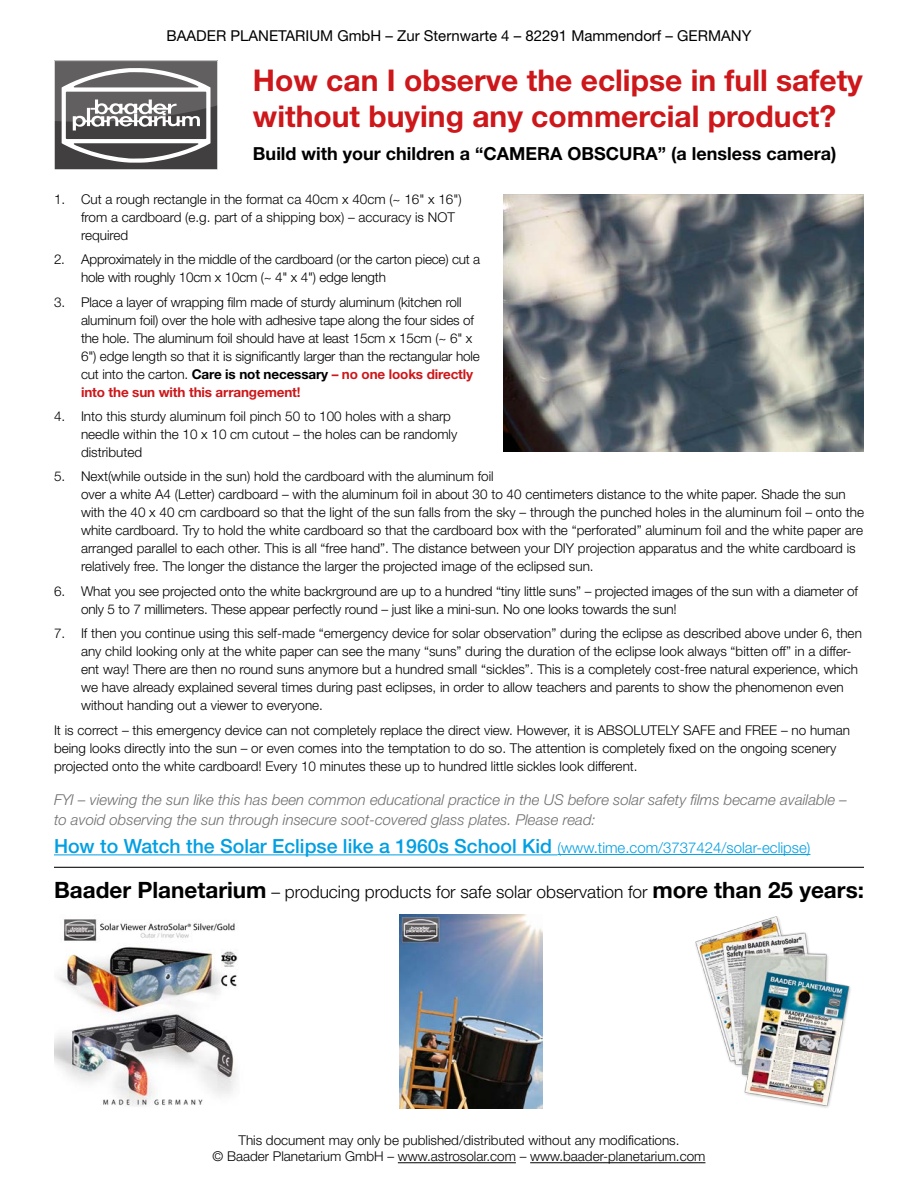
<style>
.page{position:relative;width:918px;height:1188px;background:#fff}
.page>*{position:absolute;margin:0;border:0;box-sizing:border-box;transform-origin:0 0}
.t1{font:700 30px/36px "Helvetica Neue LT Std";color:#cd171a}
.t2{font:500 19.5px "Helvetica Neue LT Std";color:#009fe3}
.t3{font:700 18px "Helvetica Neue LT Std";color:#000}
.t4{font:300 17.4px "Helvetica Neue LT Std";color:#000}
.t5{font:italic 300 15px/19.5px "Helvetica Neue LT Std";color:#706f6f}
.t6{font:15px "Helvetica Neue LT Std";color:#000}
.t7{font:300 13.5px/18px "Helvetica Neue LT Std";color:#000}
.s1{font-weight:700}
.s2{font-weight:700;color:#cd171a}
.s3{font-weight:300;font-size:15px}
.s4{font-weight:700;font-size:22.5px}
</style>
<div class="page">
<img style="left:504px;top:194px;width:360px;height:258px">
<svg style="left:54px;top:60px;width:164px;height:110px"></svg>
<hr style="left:398px;top:1162px;width:118px;height:1px;background:#000">
<hr style="left:530px;top:1162px;width:175px;height:1px;background:#000">
<hr style="left:54px;top:867px;width:810px;height:1px;background:#000">
<img style="left:399px;top:915px;width:143px;height:193px">
<img style="left:54px;top:919px;width:184px;height:187px">
<img style="left:695px;top:916px;width:156px;height:192px">
<hr style="left:54px;top:854px;width:504px;height:1px;background:#009fe3">
<hr style="left:558px;top:854px;width:252px;height:1px;background:#009fe3">
<p class="t6" style="left:167px;top:26px;width:586px">BAADER PLANETARIUM GmbH – Zur Sternwarte 4 – 82291 Mammendorf – GERMANY</p>
<p class="t1" style="left:253px;top:61px;width:611px">How can I observe the eclipse in full safety without buying any commercial product?</p>
<p class="t3" style="left:253px;top:143px;width:585px">Build with your children a “CAMERA OBSCURA” (a lensless camera)</p>
<p class="t7" style="left:81px;top:190px;width:382px;text-indent:-27px">1. Cut a rough rectangle in the format ca 40cm x 40cm (~ 16" x 16") from a cardboard (e.g. part of a shipping box) – accuracy is NOT required</p>
<p class="t7" style="left:81px;top:250px;width:401px;text-indent:-27px">2. Approximately in the middle of the cardboard (or the carton piece) cut a hole with roughly 10cm x 10cm (~ 4" x 4") edge length</p>
<p class="t7" style="left:81px;top:293px;width:400px;text-indent:-27px">3. Place a layer of wrapping film made of sturdy aluminum (kitchen roll aluminum foil) over the hole with adhesive tape along the four sides of the hole. The aluminum foil should have at least 15cm x 15cm (~ 6" x 6") edge length so that it is significantly larger than the rectangular hole cut into the carton. <span class="s1">Care is not necessary</span> <span class="s2">– no one looks directly into the sun with this arrangement!</span></p>
<p class="t7" style="left:81px;top:407px;width:378px;text-indent:-27px">4. Into this sturdy aluminum foil pinch 50 to 100 holes with a sharp needle within the 10 x 10 cm cutout – the holes can be randomly distributed</p>
<p class="t7" style="left:81px;top:467px;width:785px;text-indent:-27px">5. Next(while outside in the sun) hold the cardboard with the aluminum foil<br>over a white A4 (Letter) cardboard – with the aluminum foil in about 30 to 40 centimeters distance to the white paper. Shade the sun with the 40 x 40 cm cardboard so that the light of the sun falls from the sky – through the punched holes in the aluminum foil – onto the white cardboard. Try to hold the white cardboard so that the cardboard box with the “perforated” aluminum foil and the white paper are arranged parallel to each other. This is all “free hand”. The distance between your DIY projection apparatus and the white cardboard is relatively free. The longer the distance the larger the projected image of the eclipsed sun.</p>
<p class="t7" style="left:81px;top:582px;width:778px;text-indent:-27px">6. What you see projected onto the white backrground are up to a hundred “tiny little suns” – projected images of the sun with a diameter of only 5 to 7 millimeters. These appear perfectly round – just like a mini-sun. No one looks towards the sun!</p>
<p class="t7" style="left:81px;top:624px;width:782px;text-indent:-27px">7. If then you continue using this self-made “emergency device for solar observation” during the eclipse as described above under 6, then any child looking only at the white paper can see the many “suns” during the duration of the eclipse look always “bitten off” in a differ&shy;ent way! There are then no round suns anymore but a hundred small “sickles”. This is a completely cost-free natural experience, which we have already explained several times during past eclipses, in order to allow teachers and parents to show the phenomenon even without handing out a viewer to everyone.</p>
<p class="t7" style="left:54px;top:721px;width:798px">It is correct – this emergency device can not completely replace the direct view. However, it is ABSOLUTELY SAFE and FREE – no human being looks directly into the sun – or even comes into the temptation to do so. The attention is completely fixed on the ongoing scenery projected onto the white cardboard! Every 10 minutes these up to hundred little sickles look different.</p>
<p class="t5" style="left:54px;top:790px;width:794px">FYI – viewing the sun like this has been common educational practice in the US before solar safety films became available – to avoid observing the sun through insecure soot-covered glass plates. Please read:</p>
<p class="t2" style="left:54px;top:834px;width:758px">How to Watch the Solar Eclipse like a 1960s School Kid <span class="s3">(www.time.com/3737424/solar-eclipse)</span></p>
<p class="t4" style="left:54px;top:881px;width:812px"><span class="s4">Baader Planetarium</span> – producing products for safe solar observation for <span class="s4">more than 25 years:</span></p>
<p class="t7" style="left:213px;top:1132px;width:494px;line-height:16.5px;text-align:center">This document may only be published/distributed without any modifications.<br>© Baader Planetarium GmbH – www.astrosolar.com – www.baader-planetarium.com</p>
</div>
